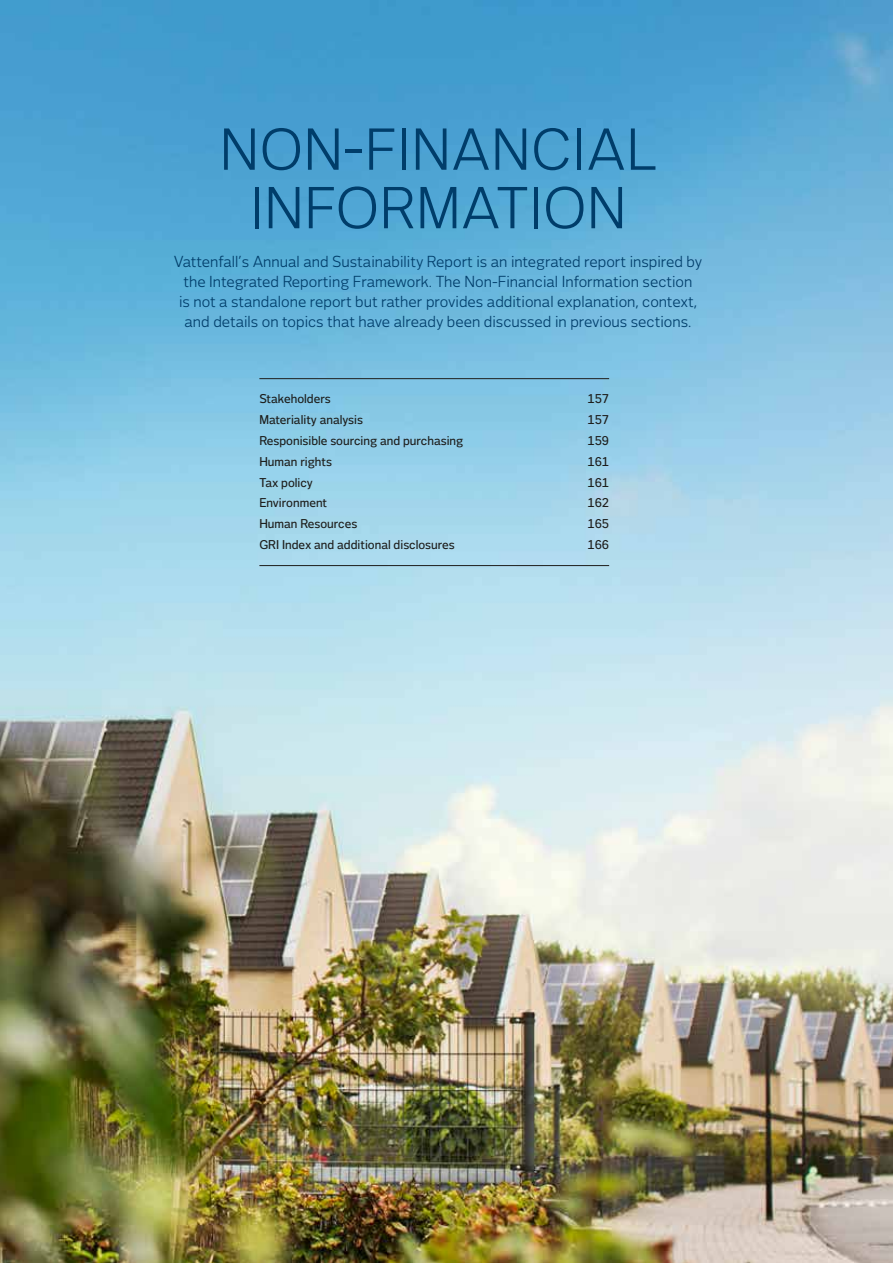
<style>
.page{position:relative;width:893px;height:1263px;background:#fff}
.page>*{position:absolute;margin:0;border:0;box-sizing:border-box;transform-origin:0 0}
.t1{font:55.5px/58.5px "Vattenfall Voice";letter-spacing:.01em;color:#003d6a;text-align:center}
.t2{font:15px/20.2px "Vattenfall Voice";color:#003d6a;text-align:center}
.t3{font:500 12px "Vattenfall Voice";color:#1d1d1b}
</style>
<div class="page">
<img style="left:0;top:0;width:893px;height:1263px">
<hr style="left:259px;top:378px;width:350px;height:1px;background:#1d1d1b">
<hr style="left:259px;top:565px;width:350px;height:1px;background:#1d1d1b">
<h1 class="t1" style="left:220px;top:121px;width:439px">NON-FINANCIAL<br>INFORMATION</h1>
<p class="t2" style="left:174px;top:251px;width:530px">Vattenfall’s Annual and Sustainability Report is an integrated report inspired by the Integrated Reporting Framework. The Non-Financial Information section<br>is not a standalone report but rather provides additional explanation, context, and details on topics that have already been discussed in previous sections.</p>
<p class="t3" style="left:259px;top:392px;width:73px">Stakeholders</p>
<p class="t3" style="left:587px;top:392px;width:23px">157</p>
<p class="t3" style="left:259px;top:413px;width:105px">Materiality analysis</p>
<p class="t3" style="left:587px;top:413px;width:23px">157</p>
<p class="t3" style="left:259px;top:434px;width:205px">Responisible sourcing and purchasing</p>
<p class="t3" style="left:587px;top:434px;width:23px">159</p>
<p class="t3" style="left:259px;top:455px;width:74px">Human rights</p>
<p class="t3" style="left:587px;top:455px;width:23px">161</p>
<p class="t3" style="left:259px;top:475px;width:55px">Tax policy</p>
<p class="t3" style="left:587px;top:475px;width:23px">161</p>
<p class="t3" style="left:259px;top:496px;width:69px">Environment</p>
<p class="t3" style="left:587px;top:496px;width:23px">162</p>
<p class="t3" style="left:259px;top:517px;width:99px">Human Resources</p>
<p class="t3" style="left:587px;top:517px;width:23px">165</p>
<p class="t3" style="left:259px;top:538px;width:197px">GRI Index and additional disclosures</p>
<p class="t3" style="left:587px;top:538px;width:23px">166</p>
</div>
